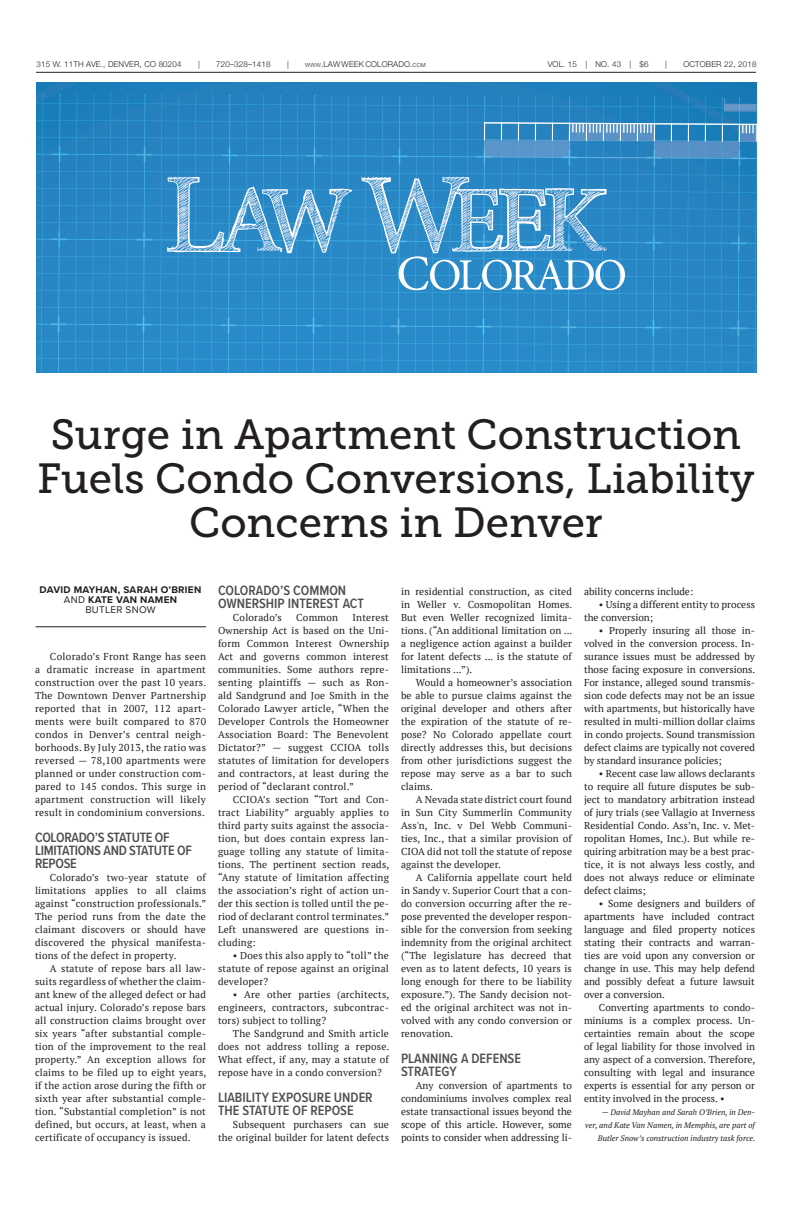
<style>
.page{position:relative;width:792px;height:1224px;background:#fff}
.page>*{position:absolute;margin:0;border:0;box-sizing:border-box;transform-origin:0 0}
.Headline_1__primary{font:42px/44px "Museo Slab 500";color:#231f20;text-align:center}
.Subhed{font:600 14px/13px "Proxima Nova Cond";color:#4e4f50}
.Body_copy{font:600 14px "Proxima Nova Cond";letter-spacing:-.02em;color:#4e4f50}
.Body_copy-2{font:10px/13px "PT Serif";letter-spacing:.01em;color:#231f20;text-align:justify}
.Byline{font:700 10px/10px "Proxima Nova";letter-spacing:.025em;color:#231f20;text-align:center}
.Byline-2{font:10px "Proxima Nova";letter-spacing:.025em;color:#231f20}
.Salutation{font:italic 8px/13px "PT Serif";color:#231f20;text-align:right}
.t1{font:300 8px "Helvetica Neue";letter-spacing:.02em;color:#231f20}
.s1{font-size:5.6px}
.s2{font-style:inherit}
.s3{font-weight:400}
</style>
<div class="page">
<hr style="left:36px;top:72px;width:720px;height:1px;background:#231f20">
<hr style="left:36px;top:627px;width:170px;height:1px;background:#231f20">
<div style="left:36px;top:82px;width:721px;height:291px;background:linear-gradient(to right,#2280bc,#1d7db9)"></div>
<svg style="left:36px;top:94px;width:721px;height:279px;background:#348ec8"></svg>
<p class="t1" style="left:36px;top:58px;width:147px">315 W. 11TH AVE., DENVER, CO 80204</p>
<p class="t1" style="left:198px;top:58px;width:3px">|</p>
<p class="t1" style="left:216px;top:58px;width:56px">720–328–1418</p>
<p class="t1" style="left:287px;top:58px;width:3px">|</p>
<p class="t1" style="left:305px;top:58px;width:122px"><span class="s1">WWW</span><span class="s2">.</span>LAW WEEK COLORADO<span class="s2">.</span><span class="s1">COM</span></p>
<p class="t1" style="left:548px;top:58px;width:102px">VOL. 15 | NO. 43 | $6</p>
<p class="t1" style="left:665px;top:58px;width:3px">|</p>
<p class="t1" style="left:683px;top:58px;width:75px">OCTOBER 22, 2018</p>
<p class="Headline_1__primary" style="left:37px;top:413px;width:719px">Surge in Apartment Construction<br>Fuels Condo Conversions, Liability<br>Concerns in Denver</p>
<p class="Byline" style="left:40px;top:585px;width:163px">DAVID MAYHAN, SARAH O’BRIEN<br><span class="s3">AND</span> KATE VAN NAMEN</p>
<p class="Byline-2" style="left:85px;top:603px;width:72px">BUTLER SNOW</p>
<p class="Body_copy-2" style="left:35px;top:650px;width:173px;text-indent:15px">Colorado’s Front Range has seen a dramatic increase in apartment construction over the past 10 years.<br>The Downtown Denver Partnership reported that in 2007, 112 apart&shy;ments were built compared to 870 condos in Denver’s central neigh&shy;borhoods. By July 2013, the ratio was reversed — 78,100 apartments were planned or under construction com&shy;pared to 145 condos. This surge in apartment construction will likely result in condominium conversions.</p>
<p class="Body_copy" style="left:35px;top:827px;width:136px">COLORADO’S STATUTE OF</p>
<p class="Body_copy" style="left:35px;top:840px;width:158px">LIMITATIONS AND STATUTE OF</p>
<p class="Body_copy" style="left:35px;top:853px;width:43px">REPOSE</p>
<p class="Body_copy-2" style="left:35px;top:871px;width:173px;text-indent:15px">Colorado’s two-year statute of limitations applies to all claims against “construction professionals.” The period runs from the date the claimant discovers or should have discovered the physical manifesta&shy;tions of the defect in property.</p>
<p class="Body_copy-2" style="left:35px;top:962px;width:173px;text-indent:15px">A statute of repose bars all law&shy;suits regardless of whether the claim&shy;ant knew of the alleged defect or had actual injury. Colorado’s repose bars all construction claims brought over six years “after substantial comple&shy;tion of the improvement to the real property.” An exception allows for claims to be filed up to eight years, if the action arose during the fifth or sixth year after substantial comple&shy;tion. “Substantial completion” is not defined, but occurs, at least, when a certificate of occupancy is issued.</p>
<p class="Subhed" style="left:218px;top:583px;width:130px">COLORADO’S COMMON</p>
<p class="Subhed" style="left:218px;top:596px;width:148px">OWNERSHIP INTEREST ACT</p>
<p class="Body_copy-2" style="left:233px;top:611px;width:50px">Colorado’s</p>
<p class="Body_copy-2" style="left:296px;top:611px;width:43px">Common</p>
<p class="Body_copy-2" style="left:218px;top:611px;width:173px;text-indent:134px">Interest Ownership Act is based on the Uni&shy;form Common Interest Ownership Act and governs common interest communities. Some authors repre&shy;senting plaintiffs — such as Ron&shy;ald Sandgrund and Joe Smith in the Colorado Lawyer article, “When the Developer Controls the Homeowner Association Board: The Benevolent Dictator?” — suggest CCIOA tolls statutes of limitation for developers and contractors, at least during the period of “declarant control.”</p>
<p class="Body_copy-2" style="left:218px;top:793px;width:173px;text-indent:15px">CCIOA’s section “Tort and Con&shy;tract Liability” arguably applies to third party suits against the associa&shy;tion, but does contain express lan&shy;guage tolling any statute of limita&shy;tions. The pertinent section reads, “Any statute of limitation affecting the association’s right of action un&shy;der this section is tolled until the pe&shy;riod of declarant control terminates.” Left unanswered are questions in&shy;cluding:</p>
<p class="Body_copy-2" style="left:218px;top:949px;width:172px;text-indent:15px">• Does this also apply to “toll” the statute of repose against an original developer?</p>
<p class="Body_copy-2" style="left:218px;top:988px;width:173px;text-indent:15px">• Are other parties (architects, engineers, contractors, subcontrac&shy;tors) subject to tolling?</p>
<p class="Body_copy-2" style="left:218px;top:1027px;width:173px;text-indent:15px">The Sandgrund and Smith article does not address tolling a repose.<br>What effect, if any, may a statute of repose have in a condo conversion?</p>
<p class="Subhed" style="left:218px;top:1090px;width:156px">LIABILITY EXPOSURE UNDER<br>THE STATUTE OF REPOSE</p>
<p class="Body_copy-2" style="left:218px;top:1118px;width:173px;text-align:right">Subsequent purchasers can sue the original builder for latent defects</p>
<p class="Body_copy-2" style="left:401px;top:585px;width:173px">in residential construction, as cited in Weller v. Cosmopolitan Homes.<br>But even Weller recognized limita&shy;tions. (“An additional limitation on ... a negligence action against a builder for latent defects ... is the statute of limitations ...”).</p>
<p class="Body_copy-2" style="left:401px;top:676px;width:173px;text-indent:15px">Would a homeowner’s association be able to pursue claims against the original developer and others after the expiration of the statute of re&shy;pose? No Colorado appellate court directly addresses this, but decisions from other jurisdictions suggest the repose may serve as a bar to such claims.</p>
<p class="Body_copy-2" style="left:401px;top:793px;width:173px;text-indent:15px">A Nevada state district court found in Sun City Summerlin Community Ass'n, Inc. v Del Webb Communi&shy;ties, Inc., that a similar provision of CIOA did not toll the statute of repose against the developer.</p>
<p class="Body_copy-2" style="left:401px;top:871px;width:173px;text-indent:15px">A California appellate court held in Sandy v. Superior Court that a con&shy;do conversion occurring after the re&shy;pose prevented the developer respon&shy;sible for the conversion from seeking indemnity from the original architect (“The legislature has decreed that even as to latent defects, 10 years is long enough for there to be liability exposure.”). The Sandy decision not&shy;ed the original architect was not in&shy;volved with any condo conversion or renovation.</p>
<p class="Subhed" style="left:401px;top:1051px;width:122px">PLANNING A DEFENSE</p>
<p class="Subhed" style="left:401px;top:1064px;width:57px">STRATEGY</p>
<p class="Body_copy-2" style="left:401px;top:1079px;width:173px;text-indent:15px">Any conversion of apartments to condominiums involves complex real estate transactional issues beyond the scope of this article. However, some points to consider when addressing li-</p>
<p class="Body_copy-2" style="left:584px;top:585px;width:111px">ability concerns include:</p>
<p class="Body_copy-2" style="left:584px;top:598px;width:173px;text-indent:15px">• Using a different entity to process the conversion;</p>
<p class="Body_copy-2" style="left:584px;top:624px;width:173px;text-indent:15px">• Properly insuring all those in&shy;volved in the conversion process. In&shy;surance issues must be addressed by those facing exposure in conversions.<br>For instance, alleged sound transmis&shy;sion code defects may not be an issue with apartments, but historically have resulted in multi-million dollar claims in condo projects. Sound transmission defect claims are typically not covered by standard insurance policies;</p>
<p class="Body_copy-2" style="left:584px;top:767px;width:173px;text-indent:15px">• Recent case law allows declarants to require all future disputes be sub&shy;ject to mandatory arbitration instead of jury trials (see Vallagio at Inverness Residential Condo. Ass’n, Inc. v. Met&shy;ropolitan Homes, Inc.). But while re&shy;quiring arbitration may be a best prac&shy;tice, it is not always less costly, and does not always reduce or eliminate defect claims;</p>
<p class="Body_copy-2" style="left:584px;top:897px;width:173px;text-indent:15px">• Some designers and builders of apartments have included contract language and filed property notices stating their contracts and warran&shy;ties are void upon any conversion or change in use. This may help defend and possibly defeat a future lawsuit over a conversion.</p>
<p class="Body_copy-2" style="left:584px;top:1001px;width:173px;text-indent:15px">Converting apartments to condo&shy;miniums is a complex process. Un&shy;certainties remain about the scope of legal liability for those involved in any aspect of a conversion. Therefore, consulting with legal and insurance experts is essential for any person or entity involved in the process. •</p>
<p class="Salutation" style="left:585px;top:1106px;width:172px">— David Mayhan and Sarah O’Brien, in Den-<br>ver, and Kate Van Namen, in Memphis, are part of<br>Butler Snow’s construction industry task force.</p>
</div>
